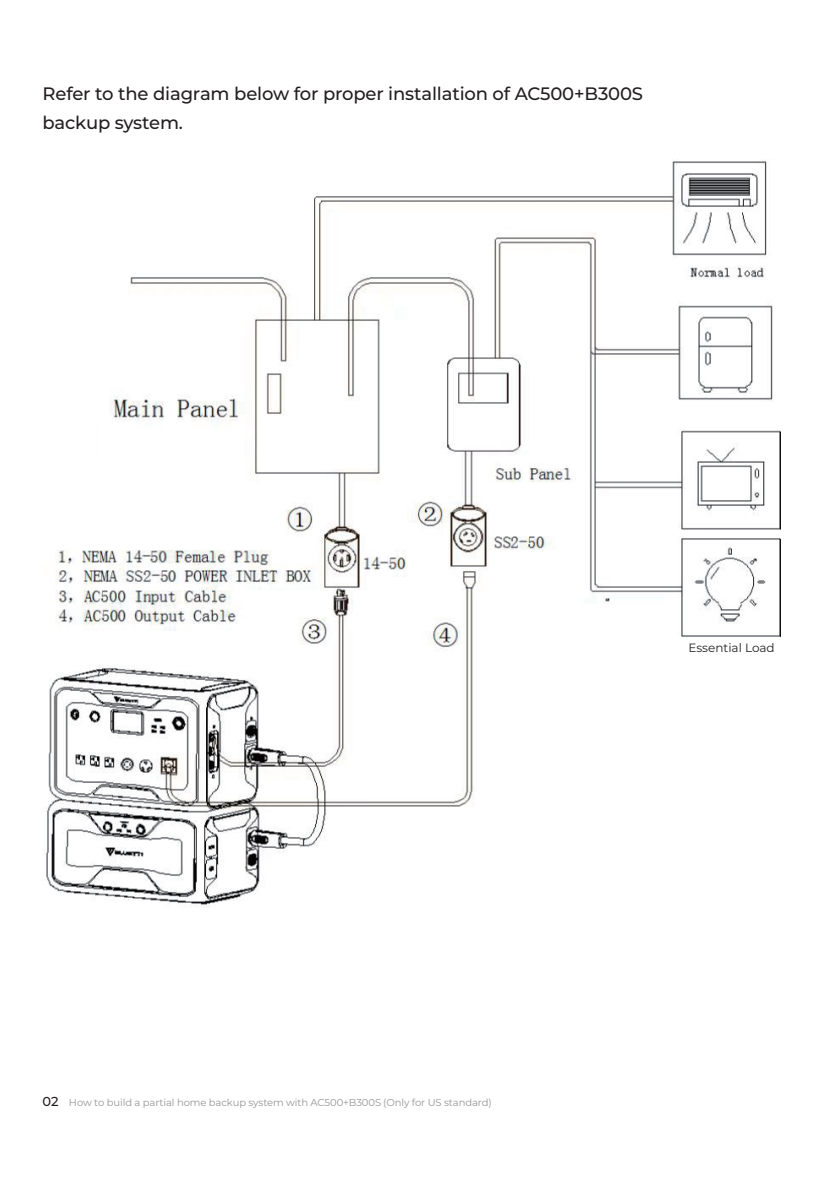
<style>
.page{position:relative;width:823px;height:1191px;background:#fff}
.page>*{position:absolute;margin:0;border:0;box-sizing:border-box;transform-origin:0 0}
.t1{font:500 18px/29px "Montserrat";letter-spacing:-.01em;color:#231f20}
.t2{font:12px "Montserrat";color:#231f20}
.t3{font:10px "Montserrat";letter-spacing:-.01em;color:#939598}
.s1{font-weight:500;font-size:13px;color:#231f20}
</style>
<div class="page">
<img style="left:43px;top:161px;width:736px;height:744px">
<div style="left:680px;top:638px;width:99px;height:27px;background:#fff"></div>
<h1 class="t1" style="left:43px;top:79px;width:601px">Refer to the diagram below for proper installation of AC500+B300S backup system.</h1>
<p class="t3" style="left:43px;top:1095px;width:450px"><span class="s1">02</span> How to build a partial home backup system with AC500+B300S (Only for US standard)</p>
<p class="t2" style="left:688px;top:639px;width:88px">Essential Load</p>
</div>
